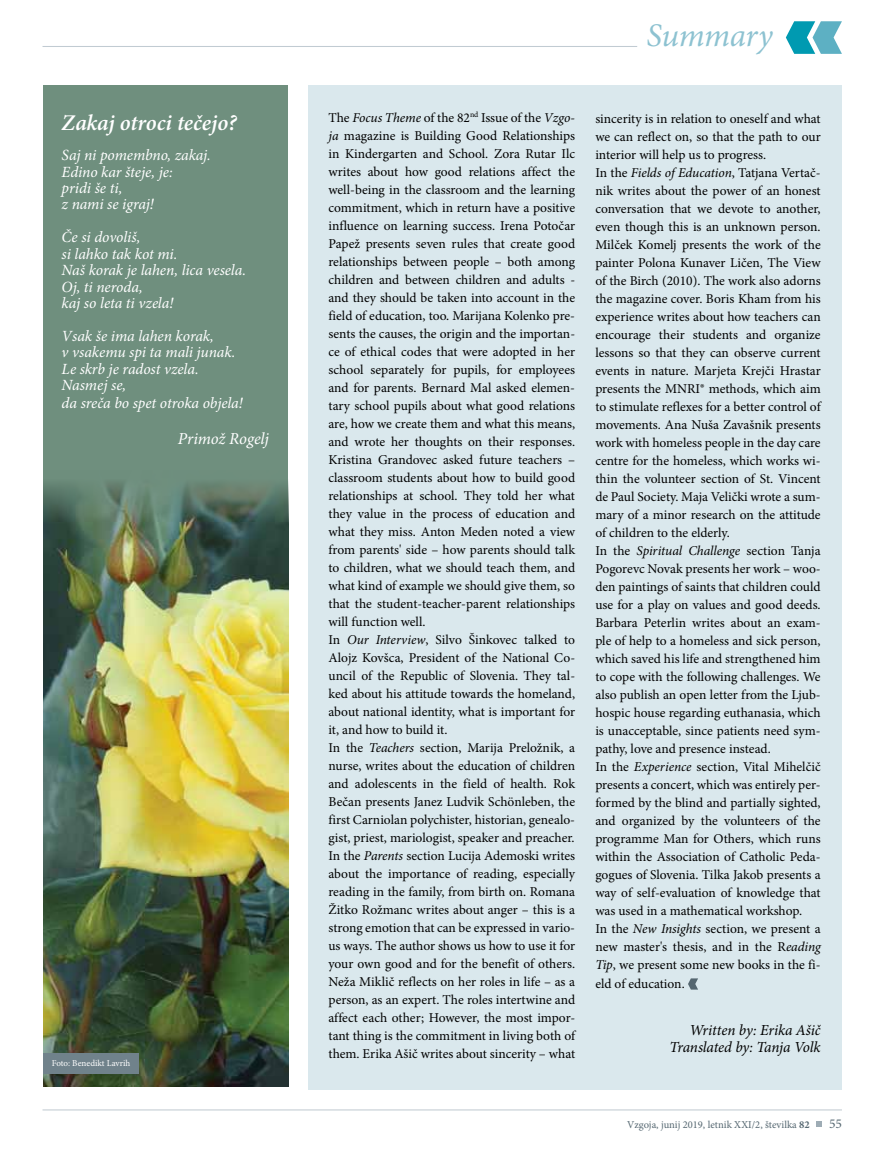
<style>
.page{position:relative;width:893px;height:1149px;background:#fff}
.page>*{position:absolute;margin:0;border:0;box-sizing:border-box;transform-origin:0 0}
.t1{font:italic 33px "Minion Pro";letter-spacing:-.015em;color:#8dc2d1}
.t2{font:italic 600 22.5px "Minion Pro";letter-spacing:-.005em;color:#fff}
.t3{font:italic 16.8px "Minion Pro";letter-spacing:-.005em;color:#fff}
.t4{font:italic 15.6px/16.4px "Minion Pro";letter-spacing:-.005em;color:#fff}
.t5{font:italic 15.3px/17.2px "Minion Pro";letter-spacing:-.01em;color:#000;text-align:right}
.t6{font:13.5px/18px "Minion Pro";color:#000}
.t7{font:13.5px "Minion Pro";color:#546670}
.t8{font:10.5px "Minion Pro";color:#546670}
.t9{font:9px "Minion Pro";color:#fff}
.s1{font-style:italic}
.s2{font-weight:700}
</style>
<div class="page">
<svg style="left:786px;top:21px;width:56px;height:33px"></svg>
<hr style="left:43px;top:46px;width:594px;height:1px;background:#c1cbd2">
<svg style="left:816px;top:1121px;width:6px;height:4px"></svg>
<hr style="left:43px;top:1108px;width:799px;height:2px;background:#c1cbd2">
<div style="left:308px;top:85px;width:534px;height:1003px;background:#dae8ed"></div>
<svg style="left:688px;top:978px;width:10px;height:11px"></svg>
<div style="left:43px;top:86px;width:245px;height:1000px;background:#6f8f7e"></div>
<img style="left:43px;top:482px;width:245px;height:604px">
<div style="left:43px;top:1052px;width:96px;height:21px;background:#70828b"></div>
<h2 class="t2" style="left:62px;top:109px;width:177px">Zakaj otroci tečejo?</h2>
<p class="t4" style="left:62px;top:147px;width:151px">Saj ni pomembno, zakaj.<br>Edino kar šteje, je:<br>pridi še ti,<br>z nami se igraj!</p>
<p class="t4" style="left:62px;top:229px;width:186px">Če si dovoliš,<br>si lahko tak kot mi.<br>Naš korak je lahen, lica vesela.<br>Oj, ti neroda,<br>kaj so leta ti vzela!</p>
<p class="t4" style="left:62px;top:327px;width:175px">Vsak še ima lahen korak,<br>v vsakemu spi ta mali junak.<br>Le skrb je radost vzela.<br>Nasmej se,</p>
<p class="t4" style="left:62px;top:395px;width:183px">da sreča bo spet otroka objela!</p>
<p class="t3" style="left:178px;top:427px;width:93px">Primož Rogelj</p>
<p class="t9" style="left:52px;top:1056px;width:80px">Foto: Benedikt Lavrih</p>
<h1 class="t1" style="left:646px;top:13px;width:128px">Summary</h1>
<p class="t6" style="left:328px;top:108px;width:248px">The <span class="s1">Focus Theme</span> of the 82<sup>nd</sup> Issue of the <span class="s1">Vzgo&shy;ja</span> magazine is Building Good Relationships in Kindergarten and School. Zora Rutar Ilc writes about how good relations affect the well-being in the classroom and the learning commitment, which in return have a positive influence on learning success. Irena Potočar Papež presents seven rules that create good relationships between people – both among children and between children and adults - and they should be taken into account in the field of education, too. Marijana Kolenko pre&shy;sents the causes, the origin and the importan&shy;ce of ethical codes that were adopted in her school separately for pupils, for employees and for parents. Bernard Mal asked elemen&shy;tary school pupils about what good relations are, how we create them and what this means, and wrote her thoughts on their responses.<br>Kristina Grandovec asked future teachers – classroom students about how to build good relationships at school. They told her what they value in the process of education and what they miss. Anton Meden noted a view from parents' side – how parents should talk to children, what we should teach them, and what kind of example we should give them, so that the student-teacher-parent relationships will function well.<br>In <span class="s1">Our Interview</span>, Silvo Šinkovec talked to Alojz Kovšca, President of the National Co&shy;uncil of the Republic of Slovenia. They tal&shy;ked about his attitude towards the homeland, about national identity, what is important for it, and how to build it.<br>In the <span class="s1">Teachers</span> section, Marija Preložnik, a nurse, writes about the education of children and adolescents in the field of health. Rok Bečan presents Janez Ludvik Schönleben, the first Carniolan polychister, historian, genealo&shy;gist, priest, mariologist, speaker and preacher.<br>In the <span class="s1">Parents</span> section Lucija Ademoski writes about the importance of reading, especially reading in the family, from birth on. Romana Žitko Rožmanc writes about anger – this is a strong emotion that can be expressed in vario&shy;us ways. The author shows us how to use it for your own good and for the benefit of others.<br>Neža Miklič reflects on her roles in life – as a person, as an expert. The roles intertwine and affect each other; However, the most impor&shy;tant thing is the commitment in living both of them. Erika Ašič writes about sincerity – what</p>
<p class="t6" style="left:595px;top:110px;width:227px">sincerity is in relation to oneself and what we can reflect on, so that the path to our interior will help us to progress.<br>In the <span class="s1">Fields of Education</span>, Tatjana Vertač&shy;nik writes about the power of an honest conversation that we devote to another, even though this is an unknown person.<br>Milček Komelj presents the work of the painter Polona Kunaver Ličen, The View of the Birch (2010). The work also adorns the magazine cover. Boris Kham from his experience writes about how teachers can encourage their students and organize lessons so that they can observe current events in nature. Marjeta Krejči Hrastar presents the MNRI® methods, which aim to stimulate reflexes for a better control of movements. Ana Nuša Zavašnik presents work with homeless people in the day care centre for the homeless, which works wi&shy;thin the volunteer section of St. Vincent de Paul Society. Maja Velički wrote a sum&shy;mary of a minor research on the attitude of children to the elderly.<br>In the <span class="s1">Spiritual Challenge</span> section Tanja Pogorevc Novak presents her work – woo&shy;den paintings of saints that children could use for a play on values and good deeds.<br>Barbara Peterlin writes about an exam&shy;ple of help to a homeless and sick person, which saved his life and strengthened him to cope with the following challenges. We also publish an open letter from the Ljub&shy;hospic house regarding euthanasia, which is unacceptable, since patients need sym&shy;pathy, love and presence instead.<br>In the <span class="s1">Experience</span> section, Vital Mihelčič presents a concert, which was entirely per&shy;formed by the blind and partially sighted, and organized by the volunteers of the programme Man for Others, which runs within the Association of Catholic Peda&shy;gogues of Slovenia. Tilka Jakob presents a way of self-evaluation of knowledge that was used in a mathematical workshop.<br>In the <span class="s1">New Insights</span> section, we present a new master's thesis, and in the R<span class="s1">eading Tip</span>, we present some new books in the fi&shy;eld of education.</p>
<p class="t5" style="left:669px;top:1020px;width:153px">Written by: Erika Ašič<br>Translated by: Tanja Volk</p>
<p class="t8" style="left:627px;top:1117px;width:184px">Vzgoja, junij 2019, letnik XXI/2, številka <span class="s2">82</span></p>
<p class="t7" style="left:829px;top:1114px;width:14px">55</p>
</div>
